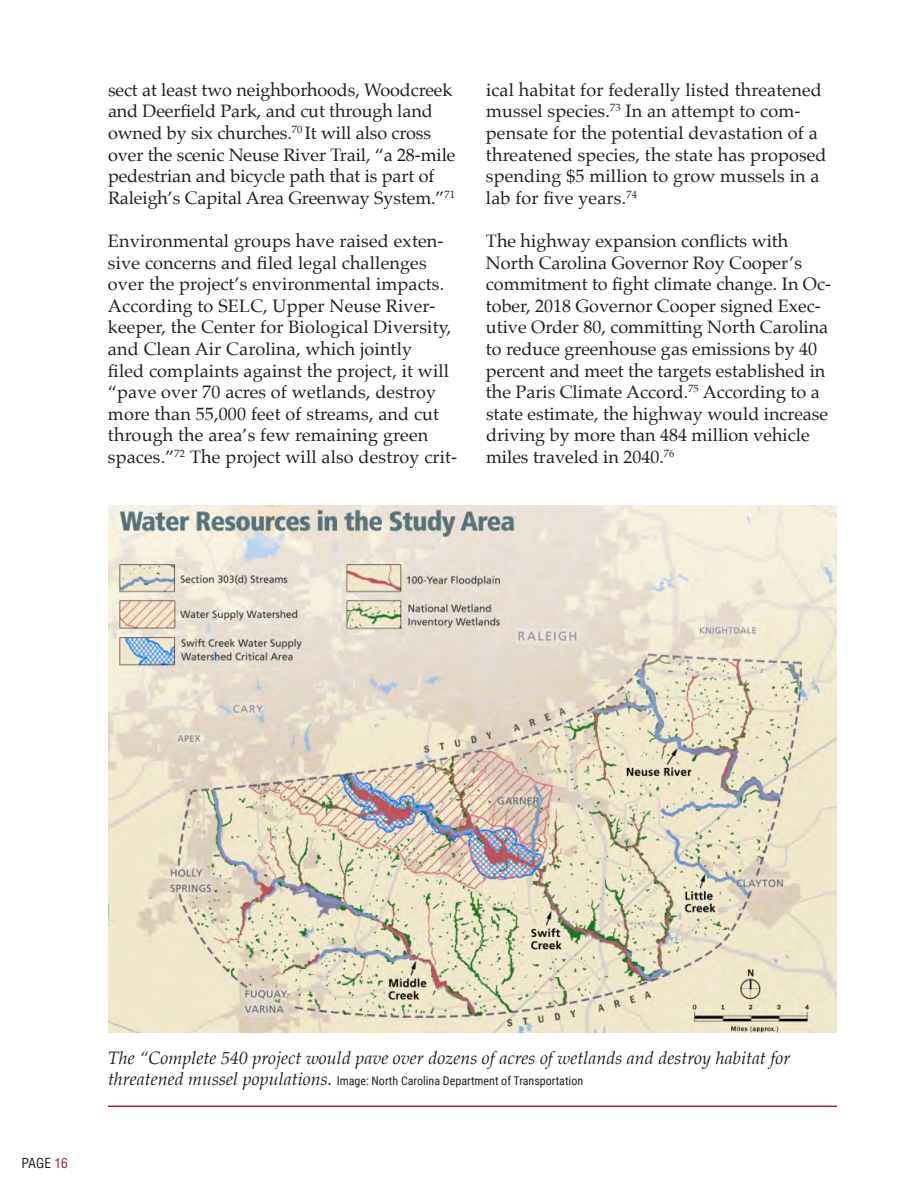
<style>
.page{position:relative;width:918px;height:1188px;background:#fff}
.page>*{position:absolute;margin:0;border:0;box-sizing:border-box;transform-origin:0 0}
.Body{font:18px/21.6px "Palatino";color:#231f20}
.Photo_Caption{font:italic 18px "Palatino";color:#231f20}
.t1{font:condensed 13.5px "Helvetica";color:#231f20}
.Photo_Caption-2{font:12px "Roboto Condensed";color:#231f20}
.s1{color:#a62035}
.s2{font-family:"Palatino";font-style:italic;font-size:18px}
</style>
<div class="page">
<img style="left:108px;top:505px;width:729px;height:527px">
<hr style="left:108px;top:1106px;width:729px;height:1px;background:#a62035">
<p class="Body" style="left:108px;top:79px;width:349px">sect at least two neighborhoods, Woodcreek and Deerfield Park, and cut through land owned by six churches.<sup>70</sup> It will also cross over the scenic Neuse River Trail, “a 28-mile pedestrian and bicycle path that is part of Raleigh’s Capital Area Greenway System.”<sup>71</sup></p>
<p class="Body" style="left:108px;top:230px;width:351px">Environmental groups have raised exten&shy;sive concerns and filed legal challenges over the project’s environmental impacts.<br>According to SELC, Upper Neuse River&shy;keeper, the Center for Biological Diversity, and Clean Air Carolina, which jointly<br>filed complaints against the project, it will “pave over 70 acres of wetlands, destroy more than 55,000 feet of streams, and cut through the area’s few remaining green spaces.”<sup>72</sup> The project will also destroy crit-</p>
<p class="Body" style="left:486px;top:79px;width:342px">ical habitat for federally listed threatened mussel species.<sup>73</sup> In an attempt to com&shy;pensate for the potential devastation of a threatened species, the state has proposed spending $5 million to grow mussels in a lab for five years.<sup>74</sup></p>
<p class="Body" style="left:486px;top:230px;width:347px">The highway expansion conflicts with North Carolina Governor Roy Cooper’s commitment to fight climate change. In Oc&shy;tober, 2018 Governor Cooper signed Exec&shy;utive Order 80, committing North Carolina to reduce greenhouse gas emissions by 40 percent and meet the targets established in the Paris Climate Accord.<sup>75</sup> According to a state estimate, the highway would increase driving by more than 484 million vehicle miles traveled in 2040.<sup>76</sup></p>
<p class="t1" style="left:22px;top:1155px;width:48px">PAGE <span class="s1">16</span></p>
<p class="Photo_Caption" style="left:108px;top:1042px;width:684px">The “Complete 540 project would pave over dozens of acres of wetlands and destroy habitat for</p>
<p class="Photo_Caption-2" style="left:108px;top:1073px;width:477px"><span class="s2">threatened mussel populations.</span> Image: North Carolina Department of Transportation</p>
</div>
